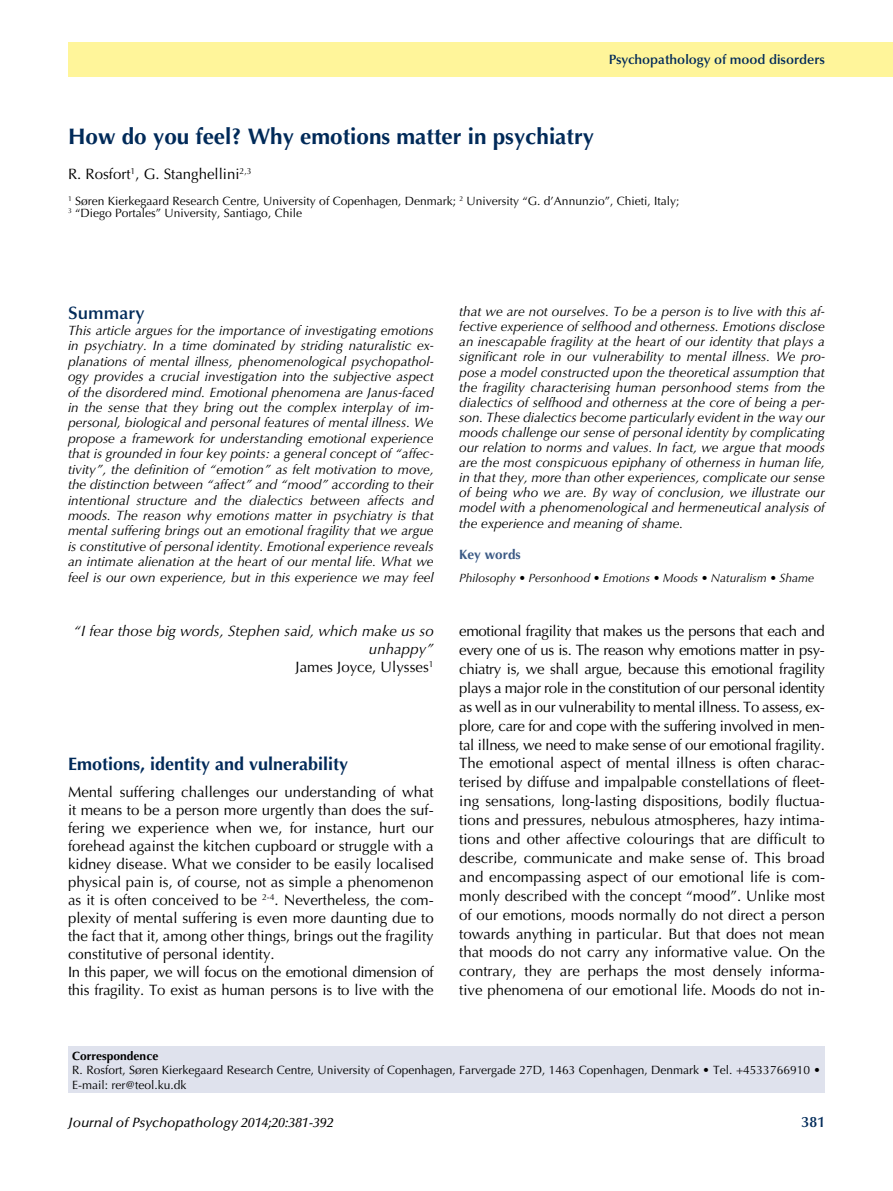
<style>
.page{position:relative;width:893px;height:1191px;background:#fff}
.page>*{position:absolute;margin:0;border:0;box-sizing:border-box;transform-origin:0 0}
.t1{font:700 22.5px "Optima LT Std";color:#002a59}
.t2{font:700 18px "Optima LT Std";color:#002a59}
.t3{font:600 18px "Optima LT Std";color:#002a59}
.t4{font:15px/18.9px "Optima LT Std";color:#000}
.t5{font:italic 15px/18px "Optima LT Std";color:#000;text-align:right}
.t6{font:600 15px "Optima LT Std";color:#002a59}
.t7{font:italic 13.5px/15.5px "Optima LT Std";color:#000;text-align:justify}
.t8{font:italic 500 13.5px "Optima LT Std";color:#000}
.t9{font:600 13.5px "Optima LT Std";color:#002a59}
.t10{font:700 13.5px "Optima LT Std";color:#3b5a85}
.t11{font:12px/14.4px "Optima LT Std";color:#000}
.t12{font:italic 12px "Optima LT Std";color:#000}
.t13{font:700 12px "Optima LT Std";color:#000}
.s1{font-style:normal}
</style>
<div class="page">
<div style="left:68px;top:43px;width:825px;height:34px;background:#fff59a"></div>
<div style="left:68px;top:1046px;width:757px;height:47px;background:#dfe2ed"></div>
<p class="t9" style="left:609px;top:52px;width:218px">Psychopathology of mood disorders</p>
<h1 class="t1" style="left:68px;top:123px;width:527px">How do you feel? Why emotions matter in psychiatry</h1>
<p class="t4" style="left:68px;top:165px;width:185px">R. Rosfort<sup>1</sup>, G. Stanghellini<sup>2,3</sup></p>
<p class="t11" style="left:68px;top:194px;width:613px;line-height:12.8px"><sup>1</sup> Søren Kierkegaard Research Centre, University of Copenhagen, Denmark; <sup>2</sup> University “G. d’Annunzio”, Chieti, Italy;<br><sup>3</sup> “Diego Portales” University, Santiago, Chile</p>
<h2 class="t3" style="left:68px;top:303px;width:78px">Summary</h2>
<p class="t7" style="left:68px;top:323px;width:367px">This article argues for the importance of investigating emotions in psychiatry. In a time dominated by striding naturalistic ex&shy;planations of mental illness, phenomenological psychopathol&shy;ogy provides a crucial investigation into the subjective aspect of the disordered mind. Emotional phenomena are Janus-faced in the sense that they bring out the complex interplay of im&shy;personal, biological and personal features of mental illness. We propose a framework for understanding emotional experience that is grounded in four key points: a general concept of “affec&shy;tivity”, the definition of “emotion” as felt motivation to move, the distinction between “affect” and “mood” according to their intentional structure and the dialectics between affects and moods. The reason why emotions matter in psychiatry is that mental suffering brings out an emotional fragility that we argue is constitutive of personal identity. Emotional experience reveals an intimate alienation at the heart of our mental life. What we feel is our own experience, but in this experience we may feel</p>
<p class="t5" style="left:74px;top:622px;width:362px">“I fear those big words, Stephen said, which make us so unhappy”<br><span class="s1">James Joyce, Ulysses</span><sup>1</sup></p>
<h2 class="t2" style="left:68px;top:753px;width:282px">Emotions, identity and vulnerability</h2>
<p class="t4" style="left:68px;top:783px;width:367px;line-height:18px">Mental suffering challenges our understanding of what it means to be a person more urgently than does the suf&shy;fering we experience when we, for instance, hurt our forehead against the kitchen cupboard or struggle with a kidney disease. What we consider to be easily localised physical pain is, of course, not as simple a phenomenon as it is often conceived to be <sup>2-4</sup>. Nevertheless, the com&shy;plexity of mental suffering is even more daunting due to the fact that it, among other things, brings out the fragility constitutive of personal identity.<br>In this paper, we will focus on the emotional dimension of this fragility. To exist as human persons is to live with the</p>
<p class="t7" style="left:459px;top:304px;width:367px">that we are not ourselves. To be a person is to live with this af&shy;fective experience of selfhood and otherness. Emotions disclose an inescapable fragility at the heart of our identity that plays a significant role in our vulnerability to mental illness. We pro&shy;pose a model constructed upon the theoretical assumption that the fragility characterising human personhood stems from the dialectics of selfhood and otherness at the core of being a per&shy;son. These dialectics become particularly evident in the way our moods challenge our sense of personal identity by complicating our relation to norms and values. In fact, we argue that moods are the most conspicuous epiphany of otherness in human life, in that they, more than other experiences, complicate our sense of being who we are. By way of conclusion, we illustrate our model with a phenomenological and hermeneutical analysis of the experience and meaning of shame.</p>
<p class="t10" style="left:459px;top:546px;width:63px">Key words</p>
<p class="t12" style="left:459px;top:570px;width:357px">Philosophy • Personhood • Emotions • Moods • Naturalism • Shame</p>
<p class="t4" style="left:459px;top:622px;width:367px;text-align:justify">emotional fragility that makes us the persons that each and every one of us is. The reason why emotions matter in psy&shy;chiatry is, we shall argue, because this emotional fragility plays a major role in the constitution of our personal identity as well as in our vulnerability to mental illness. To assess, ex&shy;plore, care for and cope with the suffering involved in men&shy;tal illness, we need to make sense of our emotional fragility.<br>The emotional aspect of mental illness is often charac&shy;terised by diffuse and impalpable constellations of fleet&shy;ing sensations, long-lasting dispositions, bodily fluctua&shy;tions and pressures, nebulous atmospheres, hazy intima&shy;tions and other affective colourings that are difficult to describe, communicate and make sense of. This broad and encompassing aspect of our emotional life is com&shy;monly described with the concept “mood”. Unlike most of our emotions, moods normally do not direct a person towards anything in particular. But that does not mean that moods do not carry any informative value. On the contrary, they are perhaps the most densely informa&shy;tive phenomena of our emotional life. Moods do not in-</p>
<p class="t13" style="left:72px;top:1048px;width:88px">Correspondence</p>
<p class="t11" style="left:72px;top:1063px;width:750px">R. Rosfort, Søren Kierkegaard Research Centre, University of Copenhagen, Farvergade 27D, 1463 Copenhagen, Denmark • Tel. +4533766910 •<br>E-mail: rer@teol.ku.dk</p>
<p class="t8" style="left:68px;top:1114px;width:267px">Journal of Psychopathology 2014;20:381-392</p>
<p class="t6" style="left:802px;top:1113px;width:25px">381</p>
</div>
